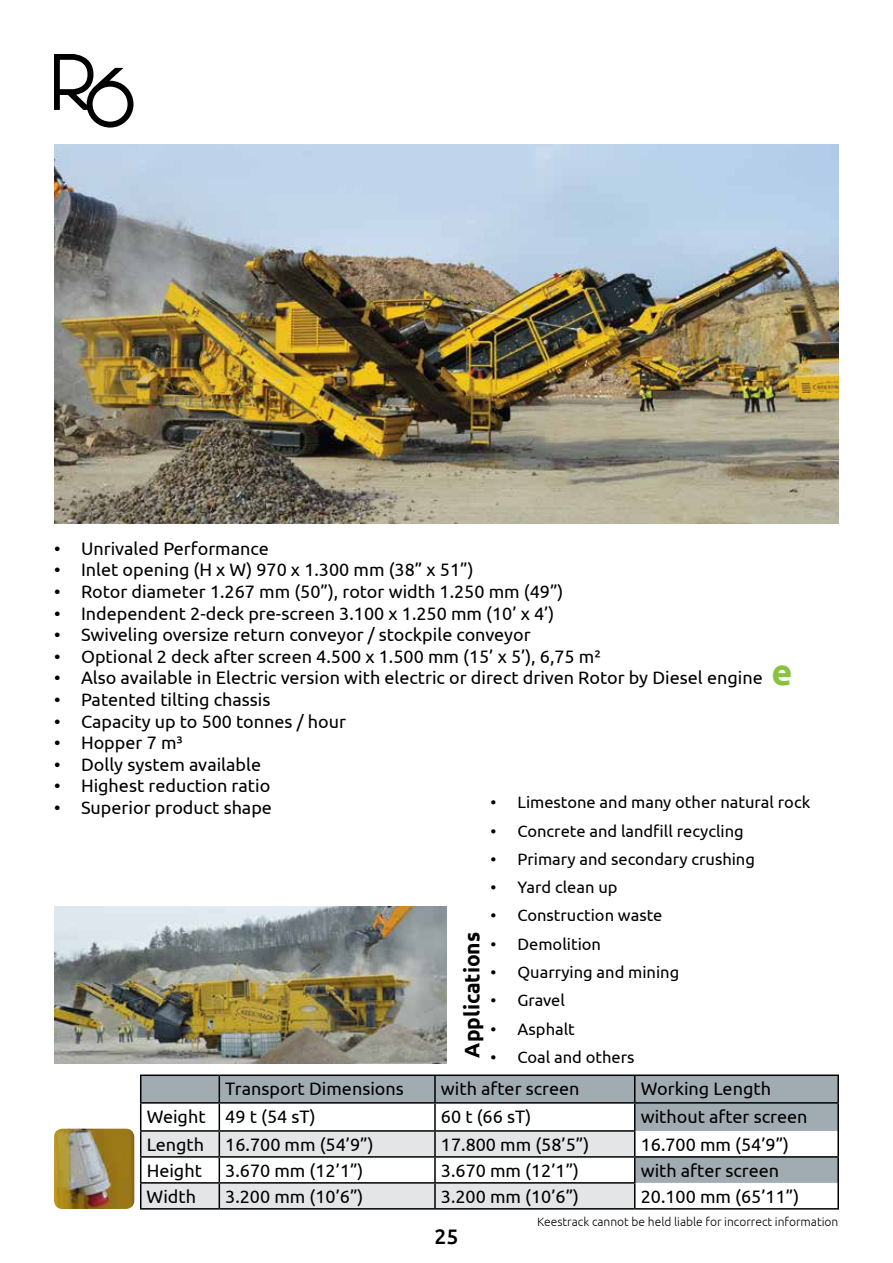
<style>
.page{position:relative;width:893px;height:1263px;background:#fff}
.page>*{position:absolute;margin:0;border:0;box-sizing:border-box;transform-origin:0 0}
.t1{font:700 36px "Ubuntu";color:#88c33e}
.t2{font:700 21px "Ubuntu";color:#000}
.t3{font:500 21px "Ubuntu";color:#000}
.t4{font:18px "Ubuntu";color:#000}
.t5{font:16.5px "Ubuntu";color:#000}
.t6{font:300 12px "Ubuntu";color:#000}
</style>
<div class="page">
<img style="left:54px;top:145px;width:785px;height:379px">
<svg style="left:635px;top:1076px;width:202px;height:107px;fill:#a1abb2"></svg>
<hr style="left:140px;top:1074px;width:79px;height:2px;background:#000">
<hr style="left:219px;top:1074px;width:216px;height:2px;background:#000">
<hr style="left:435px;top:1074px;width:200px;height:2px;background:#000">
<hr style="left:635px;top:1074px;width:204px;height:2px;background:#000">
<hr style="left:837px;top:1076px;width:2px;height:26px;background:#000">
<hr style="left:635px;top:1102px;width:204px;height:1px;background:#000">
<hr style="left:837px;top:1158px;width:2px;height:25px;background:#000">
<hr style="left:837px;top:1183px;width:2px;height:25px;background:#000">
<hr style="left:635px;top:1208px;width:204px;height:1px;background:#000">
<hr style="left:837px;top:1103px;width:2px;height:28px;background:#000">
<svg style="left:140px;top:1076px;width:495px;height:133px"></svg>
<hr style="left:837px;top:1131px;width:2px;height:25px;background:#000">
<hr style="left:635px;top:1156px;width:204px;height:2px;background:#000">
<img style="left:54px;top:1129px;width:80px;height:80px">
<img style="left:54px;top:907px;width:392px;height:156px">
<svg style="left:54px;top:54px;width:80px;height:74px"></svg>
<p class="t4" style="left:54px;top:537px;width:216px">• Unrivaled Performance</p>
<p class="t4" style="left:54px;top:559px;width:421px">• Inlet opening (H x W) 970 x 1.300 mm (38” x 51”)</p>
<p class="t4" style="left:54px;top:581px;width:511px">• Rotor diameter 1.267 mm (50”), rotor width 1.250 mm (49”)</p>
<p class="t4" style="left:54px;top:602px;width:502px">• Independent 2-deck pre-screen 3.100 x 1.250 mm (10’ x 4’)</p>
<p class="t4" style="left:54px;top:624px;width:478px">• Swiveling oversize return conveyor / stockpile conveyor</p>
<p class="t4" style="left:54px;top:645px;width:548px">• Optional 2 deck after screen 4.500 x 1.500 mm (15’ x 5’), 6,75 m²</p>
<p class="t4" style="left:54px;top:667px;width:710px">• Also available in Electric version with electric or direct driven Rotor by Diesel engine</p>
<p class="t4" style="left:54px;top:689px;width:218px">• Patented tilting chassis</p>
<p class="t4" style="left:54px;top:710px;width:294px">• Capacity up to 500 tonnes / hour</p>
<p class="t4" style="left:54px;top:732px;width:130px">• Hopper 7 m³</p>
<p class="t4" style="left:54px;top:753px;width:209px">• Dolly system available</p>
<p class="t4" style="left:54px;top:775px;width:218px">• Highest reduction ratio</p>
<p class="t4" style="left:54px;top:797px;width:220px">• Superior product shape</p>
<h1 class="t1" style="left:771px;top:650px;width:23px">e</h1>
<p class="t5" style="left:490px;top:792px;width:321px">• Limestone and many other natural rock</p>
<p class="t5" style="left:490px;top:821px;width:255px">• Concrete and landfill recycling</p>
<p class="t5" style="left:490px;top:849px;width:266px">• Primary and secondary crushing</p>
<p class="t5" style="left:490px;top:877px;width:129px">• Yard clean up</p>
<p class="t5" style="left:490px;top:905px;width:173px">• Construction waste</p>
<p class="t5" style="left:490px;top:934px;width:112px">• Demolition</p>
<p class="t5" style="left:490px;top:962px;width:190px">• Quarrying and mining</p>
<p class="t5" style="left:490px;top:990px;width:76px">• Gravel</p>
<p class="t5" style="left:490px;top:1019px;width:86px">• Asphalt</p>
<p class="t2" style="left:459px;top:1057px;width:127px;rotate:-90deg">Applications</p>
<p class="t5" style="left:490px;top:1047px;width:145px">• Coal and others</p>
<p class="t4" style="left:225px;top:1078px;width:180px">Transport Dimensions</p>
<p class="t4" style="left:441px;top:1078px;width:140px">with after screen</p>
<p class="t4" style="left:641px;top:1078px;width:132px">Working Length</p>
<p class="t4" style="left:147px;top:1105px;width:170px">Weight 49 t (54 sT)</p>
<p class="t4" style="left:441px;top:1105px;width:92px">60 t (66 sT)</p>
<p class="t4" style="left:641px;top:1105px;width:168px">without after screen</p>
<p class="t4" style="left:147px;top:1133px;width:228px">Length 16.700 mm (54’9”)</p>
<p class="t4" style="left:441px;top:1133px;width:150px">17.800 mm (58’5”)</p>
<p class="t4" style="left:641px;top:1133px;width:150px">16.700 mm (54’9”)</p>
<p class="t4" style="left:147px;top:1159px;width:57px">Height</p>
<p class="t4" style="left:225px;top:1159px;width:140px">3.670 mm (12’1”)</p>
<p class="t4" style="left:441px;top:1159px;width:140px">3.670 mm (12’1”)</p>
<p class="t4" style="left:641px;top:1159px;width:140px">with after screen</p>
<p class="t4" style="left:147px;top:1185px;width:51px">Width</p>
<p class="t4" style="left:225px;top:1185px;width:140px">3.200 mm (10’6”)</p>
<p class="t4" style="left:441px;top:1185px;width:140px">3.200 mm (10’6”)</p>
<p class="t4" style="left:641px;top:1185px;width:160px">20.100 mm (65’11”)</p>
<p class="t3" style="left:435px;top:1223px;width:25px">25</p>
<p class="t6" style="left:537px;top:1214px;width:303px">Keestrack cannot be held liable for incorrect information</p>
</div>
